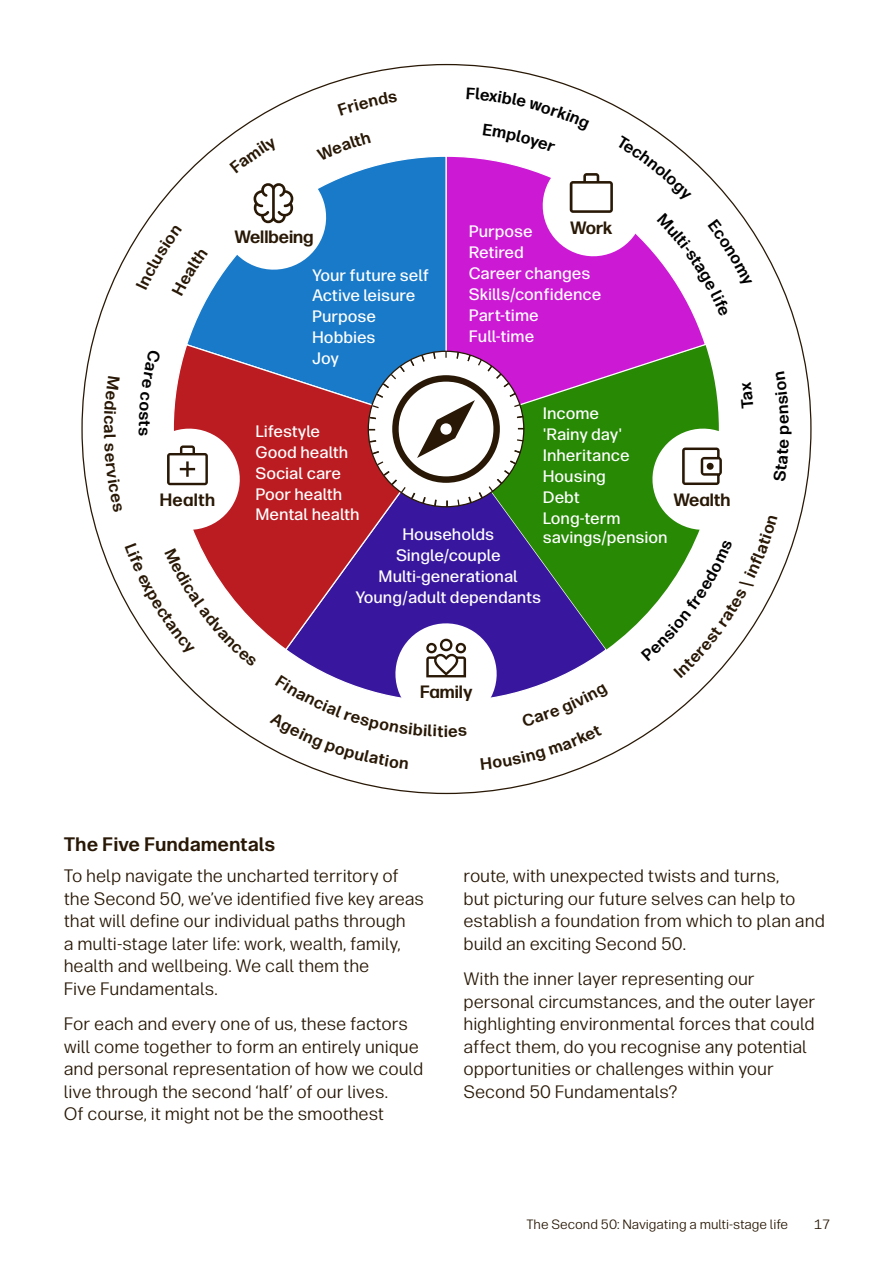
<style>
.page{position:relative;width:893px;height:1263px;background:#fff}
.page>*{position:absolute;margin:0;border:0;box-sizing:border-box;transform-origin:0 0}
.H4_Subheading_1___Black{font:700 19.5px "Forever Forma Body Text";color:#281805}
.H5_Body_copy_12pt___Black{font:18px/22.5px "Forever Forma Body Text";letter-spacing:-.005em;color:#281805}
.t1{font:700 17.85px "Forever Forma Heading";color:#281805}
.t2{font:500 16.65px/20.9px "Forever Forma Body Text";color:#fff}
.t3{font:700 16.65px "Forever Forma Body Text";color:#000}
.t4{font:700 16.65px "Forever Forma Body Text";color:#281805}
.t5{font:13.5px "Forever Forma Body Text";color:#281805}
</style>
<div class="page">
<svg style="left:448px;top:349px;width:265px;height:299px;background:#30653b"></svg>
<svg style="left:447px;top:156px;width:260px;height:274px;background:#9f3d9b"></svg>
<svg style="left:185px;top:155px;width:262px;height:188px;background:#388cd0"></svg>
<svg style="left:185px;top:343px;width:263px;height:294px;background:#822a5c"></svg>
<svg style="left:368px;top:351px;width:157px;height:156px"></svg>
<svg style="left:467px;top:87px;width:285px;height:230px"></svg>
<svg style="left:104px;top:350px;width:153px;height:317px"></svg>
<svg style="left:270px;top:616px;width:339px;height:154px"></svg>
<svg style="left:641px;top:371px;width:148px;height:307px"></svg>
<svg style="left:136px;top:225px;width:72px;height:71px"></svg>
<svg style="left:214px;top:132px;width:157px;height:145px"></svg>
<p class="t1" style="left:234px;top:224px;width:81px">Wellbeing</p>
<p class="t2" style="left:312px;top:263px;width:118px">Your future self<br>Active leisure<br>Purpose<br>Hobbies<br>Joy</p>
<p class="t1" style="left:570px;top:214px;width:44px">Work</p>
<p class="t2" style="left:469px;top:220px;width:134px">Purpose<br>Retired<br>Career changes<br>Skills/confidence<br>Part-time<br>Full-time</p>
<p class="t2" style="left:543px;top:402px;width:88px">Income 'Rainy day'<br>Inheritance<br>Housing<br>Debt<br>Long-term</p>
<p class="t2" style="left:543px;top:525px;width:126px">savings/pension</p>
<p class="t4" style="left:123px;top:424px;width:11px;rotate:90deg">a</p>
<p class="t3" style="left:770px;top:435px;width:12px;rotate:-90deg">p</p>
<p class="t2" style="left:255px;top:420px;width:106px">Lifestyle<br>Good health<br>Social care<br>Poor health<br>Mental health</p>
<p class="t2" style="left:355px;top:523px;width:187px;text-align:center">Households<br>Single/couple<br>Multi-generational<br>Young/adult dependants</p>
<p class="t3" style="left:157px;top:427px;width:11px;rotate:90deg">s</p>
<p class="t1" style="left:673px;top:486px;width:58px">Wealth</p>
<p class="t1" style="left:160px;top:487px;width:57px">Health</p>
<p class="t1" style="left:420px;top:679px;width:54px">Family</p>
<p class="t4" style="left:444px;top:718px;width:6px">i</p>
<p class="H4_Subheading_1___Black" style="left:64px;top:830px;width:213px">The Five Fundamentals</p>
<p class="H5_Body_copy_12pt___Black" style="left:64px;top:864px;width:362px">To help navigate the uncharted territory of the Second 50, we’ve identified five key areas that will define our individual paths through<br>a multi-stage later life: work, wealth, family, health and wellbeing. We call them the<br>Five Fundamentals.</p>
<p class="H5_Body_copy_12pt___Black" style="left:64px;top:1011px;width:361px">For each and every one of us, these factors will come together to form an entirely unique and personal representation of how we could live through the second ‘half’ of our lives.<br>Of course, it might not be the smoothest</p>
<p class="H5_Body_copy_12pt___Black" style="left:463px;top:864px;width:363px">route, with unexpected twists and turns,<br>but picturing our future selves can help to establish a foundation from which to plan and build an exciting Second 50.</p>
<p class="H5_Body_copy_12pt___Black" style="left:463px;top:966px;width:353px">With the inner layer representing our personal circumstances, and the outer layer highlighting environmental forces that could affect them, do you recognise any potential opportunities or challenges within your Second 50 Fundamentals?</p>
<p class="t5" style="left:526px;top:1215px;width:263px">The Second 50: Navigating a multi-stage life</p>
<p class="t5" style="left:814px;top:1215px;width:18px">17</p>
</div>
